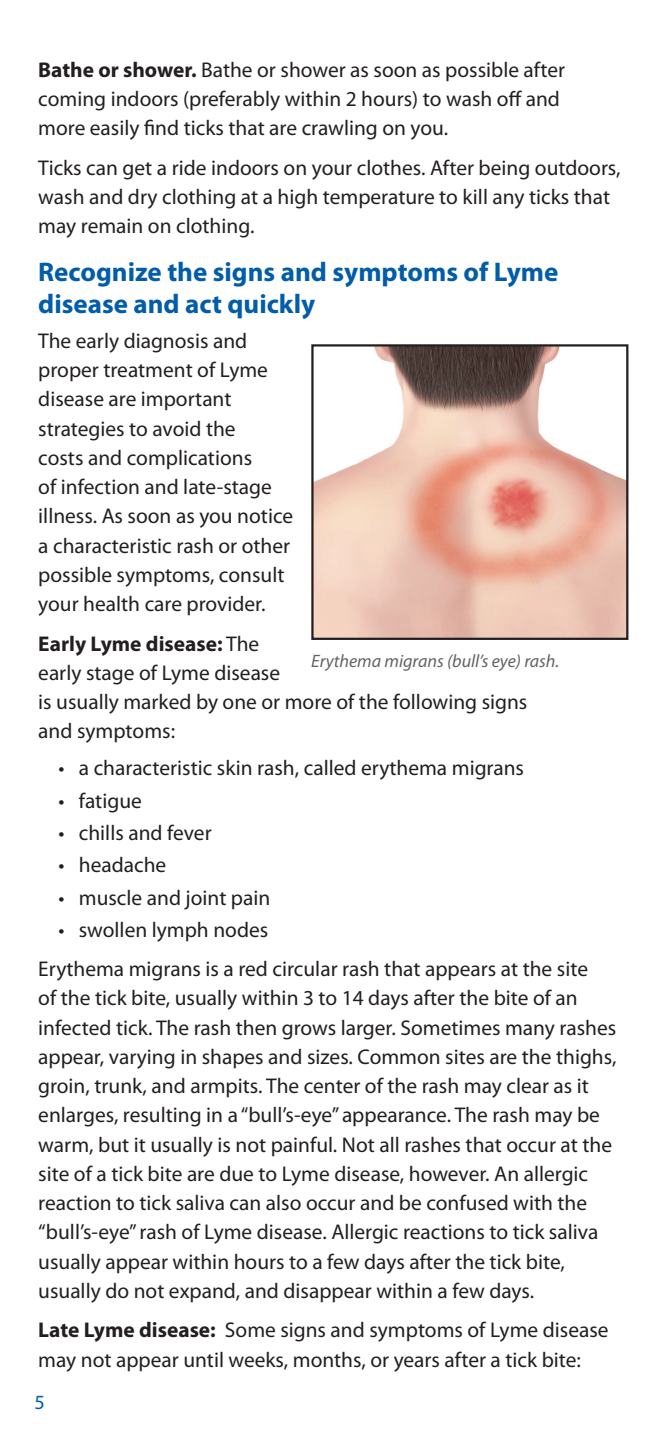
<style>
.page{position:relative;width:669px;height:1448px;background:#fff}
.page>*{position:absolute;margin:0;border:0;box-sizing:border-box;transform-origin:0 0}
.H3__Third_Level_Head{font:700 27px/32.4px "Myriad Pro";color:#015dab}
.B1__Body_Text{font:21.38px/29.2px "Myriad Pro";color:#231f20}
.B3__Bullet_List{font:21.38px "Myriad Pro";color:#231f20}
.t1{font:20.25px "Myriad Pro";color:#015dab}
.t2{font:italic 18px "Myriad Pro";color:#636366}
.s1{font-weight:700}
</style>
<div class="page">
<img style="left:314px;top:347px;width:311px;height:290px">
<div style="left:311px;top:344px;width:317px;height:296px;border:2px solid #231f20"></div>
<p class="B1__Body_Text" style="left:38px;top:55px;width:528px"><span class="s1">Bathe or shower.</span> Bathe or shower as soon as possible after coming indoors (preferably within 2 hours) to wash off and more easily find ticks that are crawling on you.</p>
<p class="B1__Body_Text" style="left:38px;top:153px;width:583px">Ticks can get a ride indoors on your clothes. After being outdoors, wash and dry clothing at a high temperature to kill any ticks that may remain on clothing.</p>
<p class="H3__Third_Level_Head" style="left:38px;top:256px;width:521px">Recognize the signs and symptoms of Lyme disease and act quickly</p>
<p class="B1__Body_Text" style="left:38px;top:326px;width:256px">The early diagnosis and proper treatment of Lyme disease are important strategies to avoid the<br>costs and complications<br>of infection and late-stage illness. As soon as you notice a characteristic rash or other possible symptoms, consult your health care provider.</p>
<p class="B1__Body_Text" style="left:38px;top:629px;width:490px"><span class="s1">Early Lyme disease:</span> The<br>early stage of Lyme disease<br>is usually marked by one or more of the following signs and symptoms:</p>
<p class="B3__Bullet_List" style="left:58px;top:757px;width:466px">• a characteristic skin rash, called erythema migrans</p>
<p class="B3__Bullet_List" style="left:58px;top:789px;width:85px">• fatigue</p>
<p class="B3__Bullet_List" style="left:58px;top:821px;width:154px">• chills and fever</p>
<p class="B3__Bullet_List" style="left:58px;top:853px;width:109px">• headache</p>
<p class="B3__Bullet_List" style="left:58px;top:886px;width:213px">• muscle and joint pain</p>
<p class="B3__Bullet_List" style="left:58px;top:918px;width:211px">• swollen lymph nodes</p>
<p class="B1__Body_Text" style="left:38px;top:955px;width:579px">Erythema migrans is a red circular rash that appears at the site<br>of the tick bite, usually within 3 to 14 days after the bite of an infected tick. The rash then grows larger. Sometimes many rashes appear, varying in shapes and sizes. Common sites are the thighs, groin, trunk, and armpits. The center of the rash may clear as it enlarges, resulting in a “bull’s-eye” appearance. The rash may be warm, but it usually is not painful. Not all rashes that occur at the site of a tick bite are due to Lyme disease, however. An allergic reaction to tick saliva can also occur and be confused with the “bull’s-eye” rash of Lyme disease. Allergic reactions to tick saliva usually appear within hours to a few days after the tick bite, usually do not expand, and disappear within a few days.</p>
<p class="B1__Body_Text" style="left:38px;top:1316px;width:571px"><span class="s1">Late Lyme disease:</span> Some signs and symptoms of Lyme disease may not appear until weeks, months, or years after a tick bite:</p>
<p class="t2" style="left:311px;top:651px;width:249px">Erythema migrans (bull’s eye) rash.</p>
<p class="t1" style="left:34px;top:1391px;width:12px">5</p>
</div>
